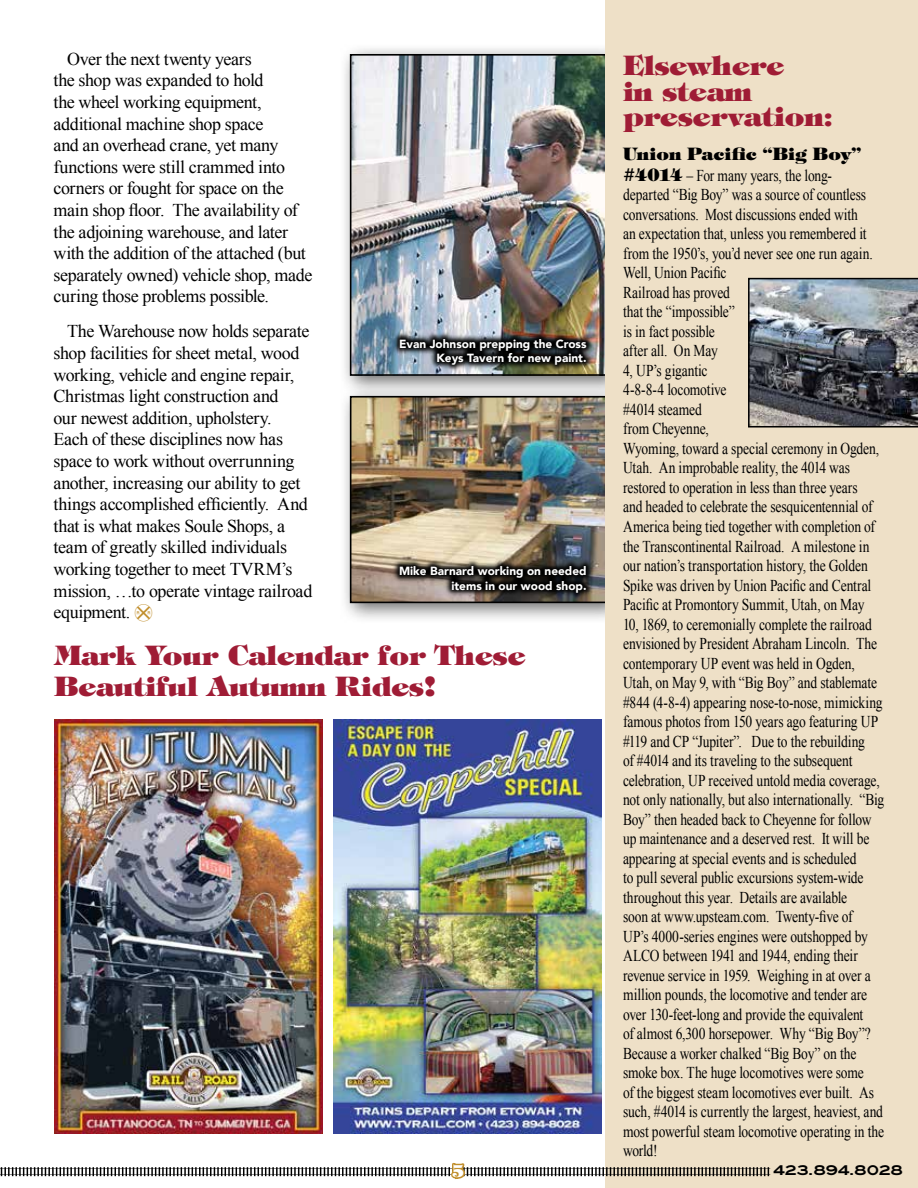
<style>
.page{position:relative;width:918px;height:1188px;background:#fff}
.page>*{position:absolute;margin:0;border:0;box-sizing:border-box;transform-origin:0 0}
.t1{font:800 27px/25.5px "Tiffany";color:#9f1c35}
.t2{font:18px/21.6px "Times New Roman";letter-spacing:-.025em;color:#000}
.t3{font:800 17.25px "Tiffany";letter-spacing:.005em;color:#000}
.t4{font:16.5px/19.5px "Times New Roman";letter-spacing:-.01em;color:#000;scale:.82 1}
.t5{font:800 16.5px "Tiffany";color:#fff}
.t6{font:700 13.5px "Blair ITC";letter-spacing:-.025em;color:#000}
.t7{font:900 11.85px/14.2px "Avenir";color:#fff;text-align:right}
.s1{font-family:"RR Sign";font-size:17.25px;color:#c18f2d}
.s2{font-family:"Tiffany";font-weight:800;font-size:17.25px}
</style>
<div class="page">
<div style="left:339px;top:43px;width:291px;height:354px;background:#000;opacity:.58"></div>
<img style="left:353px;top:57px;width:252px;height:316px">
<div style="left:350px;top:54px;width:259px;height:322px;border:2px solid #000"></div>
<div style="left:339px;top:385px;width:291px;height:239px;background:#000;opacity:.58"></div>
<img style="left:353px;top:399px;width:252px;height:201px">
<div style="left:350px;top:396px;width:259px;height:207px;border:2px solid #000"></div>
<div style="left:605px;top:0;width:313px;height:1188px;background:#eee0c7"></div>
<svg style="left:0;top:1162px;width:770px;height:17px"></svg>
<img style="left:748px;top:278px;width:170px;height:150px">
<img style="left:392px;top:331px;width:202px;height:41px">
<svg style="left:392px;top:558px;width:202px;height:42px"></svg>
<img style="left:55px;top:720px;width:268px;height:414px">
<img style="left:334px;top:720px;width:268px;height:414px">
<p class="t2" style="left:54px;top:48px;width:260px;text-indent:14px">Over the next twenty years<br>the shop was expanded to hold<br>the wheel working equipment, additional machine shop space<br>and an overhead crane, yet many functions were still crammed into corners or fought for space on the main shop floor. The availability of the adjoining warehouse, and later with the addition of the attached (but separately owned) vehicle shop, made curing those problems possible.</p>
<p class="t2" style="left:54px;top:320px;width:260px;text-indent:14px">The Warehouse now holds separate shop facilities for sheet metal, wood working, vehicle and engine repair, Christmas light construction and<br>our newest addition, upholstery.<br>Each of these disciplines now has space to work without overrunning another, increasing our ability to get things accomplished efficiently. And that is what makes Soule Shops, a team of greatly skilled individuals working together to meet TVRM’s mission, …to operate vintage railroad equipment. <span class="s1">e</span></p>
<p class="t7" style="left:399px;top:336px;width:189px">Evan Johnson prepping the Cross<br>Keys Tavern for new paint.</p>
<p class="t7" style="left:399px;top:564px;width:189px">Mike Barnard working on needed items in our wood shop.</p>
<h1 class="t1" style="left:55px;top:639px;width:473px;line-height:31.5px">Mark Your Calendar for These<br>Beautiful Autumn Rides!</h1>
<h1 class="t1" style="left:623px;top:52px;width:212px">Elsewhere<br>in steam preservation:</h1>
<p class="t3" style="left:623px;top:142px;width:240px">Union Pacific “Big Boy”</p>
<p class="t4" style="left:623px;top:165px;width:320px"><span class="s2">#4014</span> – For many years, the long-<br>departed “Big Boy” was a source of countless conversations. Most discussions ended with<br>an expectation that, unless you remembered it from the 1950’s, you’d never see one run again.<br>Well, Union Pacific<br>Railroad has proved<br>that the “impossible”<br>is in fact possible<br>after all. On May<br>4, UP’s gigantic<br>4-8-8-4 locomotive<br>#4014 steamed<br>from Cheyenne,<br>Wyoming, toward a special ceremony in Ogden, Utah. An improbable reality, the 4014 was restored to operation in less than three years<br>and headed to celebrate the sesquicentennial of America being tied together with completion of the Transcontinental Railroad. A milestone in our nation’s transportation history, the Golden Spike was driven by Union Pacific and Central Pacific at Promontory Summit, Utah, on May 10, 1869, to ceremonially complete the railroad envisioned by President Abraham Lincoln. The contemporary UP event was held in Ogden, Utah, on May 9, with “Big Boy” and stablemate #844 (4-8-4) appearing nose-to-nose, mimicking famous photos from 150 years ago featuring UP #119 and CP “Jupiter”. Due to the rebuilding<br>of #4014 and its traveling to the subsequent celebration, UP received untold media coverage, not only nationally, but also internationally. “Big Boy” then headed back to Cheyenne for follow up maintenance and a deserved rest. It will be appearing at special events and is scheduled<br>to pull several public excursions system-wide throughout this year. Details are available<br>soon at www.upsteam.com. Twenty-five of<br>UP’s 4000-series engines were outshopped by ALCO between 1941 and 1944, ending their revenue service in 1959. Weighing in at over a million pounds, the locomotive and tender are over 130-feet-long and provide the equivalent<br>of almost 6,300 horsepower. Why “Big Boy”?<br>Because a worker chalked “Big Boy” on the smoke box. The huge locomotives were some<br>of the biggest steam locomotives ever built. As such, #4014 is currently the largest, heaviest, and most powerful steam locomotive operating in the world!</p>
<p class="t5" style="left:452px;top:1160px;width:13px">5</p>
<p class="t6" style="left:774px;top:1162px;width:131px">423.894.8028</p>
</div>
